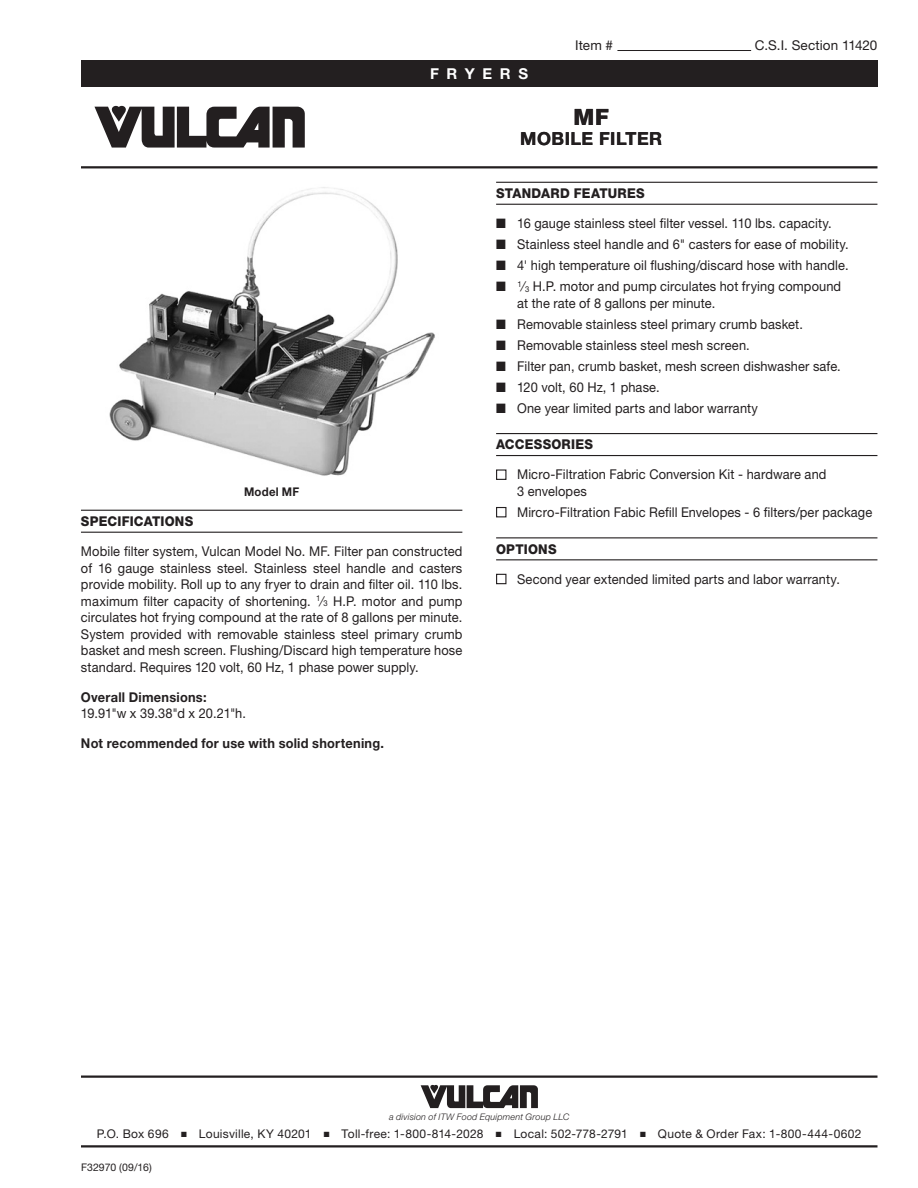
<style>
.page{position:relative;width:918px;height:1188px;background:#fff}
.page>*{position:absolute;margin:0;border:0;box-sizing:border-box;transform-origin:0 0}
.t1{font:800 22.5px "Helvetica Neue LT Std";color:#231f20}
.Title_Sub_1{font:700 18px "Helvetica Neue LT Std";letter-spacing:.03em;color:#231f20}
.t2{font:700 15px "Helvetica Neue LT Std";letter-spacing:.51em;color:#fff}
.Body_1_Align-Justify{font:13.5px/16.5px "Helvetica Neue LT Std";letter-spacing:.01em;color:#231f20;scale:.95 1}
.Sub_Head_1{font:800 13.5px "Helvetica Neue LT Std";letter-spacing:.015em;color:#231f20;scale:.95 1}
.Body_2_Align-Left{font:13.5px/16.5px "Helvetica Neue LT Std";letter-spacing:-.015em;color:#231f20;scale:.95 1}
.Body_1_Align-Justify-2{font:700 13.5px "Helvetica Neue LT Std";letter-spacing:.02em;color:#231f20;scale:.95 1}
.Body_1_Align-Justify-3{font:13.5px "Helvetica Neue LT Std";letter-spacing:.01em;color:#231f20}
.t3{font:12px "Helvetica Neue LT Std";letter-spacing:.025em;color:#231f20}
.Note-Image{font:700 12px "Helvetica Neue LT Std";letter-spacing:.02em;color:#231f20;scale:.95 1}
.t4{font:10.5px "Helvetica Neue LT Std";letter-spacing:.005em;color:#231f20}
.t5{font:italic 300 9px "Helvetica Neue LT Std";letter-spacing:.02em;color:#231f20}
.s1{font-size:8.1px}
.s2{font-weight:700}
</style>
<div class="page">
<hr style="left:617px;top:50px;width:134px;height:1px;background:#231f20">
<div style="left:81px;top:60px;width:796px;height:27px;background:#231f20"></div>
<hr style="left:81px;top:1076px;width:797px;height:2px;background:#231f20">
<hr style="left:81px;top:1145px;width:797px;height:3px;background:#231f20">
<svg style="left:94px;top:106px;width:211px;height:42px"></svg>
<hr style="left:81px;top:166px;width:797px;height:2px;background:#231f20">
<svg style="left:421px;top:1085px;width:117px;height:23px"></svg>
<hr style="left:81px;top:510px;width:381px;height:1px;background:#231f20">
<hr style="left:81px;top:532px;width:381px;height:1px;background:#231f20">
<hr style="left:496px;top:182px;width:381px;height:1px;background:#231f20">
<hr style="left:496px;top:204px;width:381px;height:1px;background:#231f20">
<hr style="left:496px;top:433px;width:381px;height:1px;background:#231f20">
<hr style="left:496px;top:455px;width:381px;height:1px;background:#231f20">
<hr style="left:496px;top:537px;width:381px;height:1px;background:#231f20">
<hr style="left:496px;top:559px;width:381px;height:1px;background:#231f20">
<div style="left:496px;top:469px;width:10px;height:11px;border:1px solid #231f20"></div>
<div style="left:496px;top:507px;width:10px;height:10px;border:1px solid #231f20"></div>
<div style="left:496px;top:574px;width:10px;height:10px;border:1px solid #231f20"></div>
<img style="left:109px;top:187px;width:326px;height:289px">
<p class="t2" style="left:430px;top:64px;width:99px">FRYERS</p>
<p class="Body_1_Align-Justify-3" style="left:575px;top:37px;width:39px">Item #</p>
<p class="Body_1_Align-Justify-3" style="left:755px;top:37px;width:124px">C.S.I. Section 11420</p>
<p class="Note-Image" style="left:244px;top:484px;width:60px">Model MF</p>
<p class="Sub_Head_1" style="left:81px;top:513px;width:120px">SPECIFICATIONS</p>
<p class="Body_1_Align-Justify" style="left:81px;top:543px;width:403px;text-align:justify">Mobile filter system, Vulcan Model No. MF. Filter pan constructed of 16 gauge stainless steel. Stainless steel handle and casters provide mobility. Roll up to any fryer to drain and filter oil. 110 lbs. maximum filter capacity of shortening. <sup>1</sup>⁄<span class="s1">3</span> H.P. motor and pump circulates hot frying compound at the rate of 8 gallons per minute.<br>System provided with removable stainless steel primary crumb basket and mesh screen. Flushing/Discard high temperature hose standard. Requires 120 volt, 60 Hz, 1 phase power supply.</p>
<p class="Body_2_Align-Left" style="left:81px;top:688px;width:175px"><span class="s2">Overall Dimensions:<br></span>19.91"w x 39.38"d x 20.21"h.</p>
<p class="Body_1_Align-Justify-2" style="left:81px;top:735px;width:320px">Not recommended for use with solid shortening.</p>
<p class="t1" style="left:574px;top:104px;width:37px">MF</p>
<p class="Title_Sub_1" style="left:520px;top:127px;width:144px">MOBILE FILTER</p>
<p class="Sub_Head_1" style="left:496px;top:185px;width:158px">STANDARD FEATURES</p>
<p class="Body_1_Align-Justify" style="left:496px;top:215px;width:355px">■ 16 gauge stainless steel filter vessel. 110 lbs. capacity.</p>
<p class="Body_1_Align-Justify" style="left:496px;top:236px;width:373px">■ Stainless steel handle and 6" casters for ease of mobility.</p>
<p class="Body_1_Align-Justify" style="left:496px;top:257px;width:372px">■ 4' high temperature oil flushing/discard hose with handle.</p>
<p class="Body_1_Align-Justify" style="left:517px;top:278px;width:343px;text-indent:-21px">■ <sup>1</sup>⁄<span class="s1">3</span> H.P. motor and pump circulates hot frying compound at the rate of 8 gallons per minute.</p>
<p class="Body_1_Align-Justify" style="left:496px;top:315px;width:325px">■ Removable stainless steel primary crumb basket.</p>
<p class="Body_1_Align-Justify" style="left:496px;top:336px;width:268px">■ Removable stainless steel mesh screen.</p>
<p class="Body_1_Align-Justify" style="left:496px;top:357px;width:364px">■ Filter pan, crumb basket, mesh screen dishwasher safe.</p>
<p class="Body_1_Align-Justify" style="left:496px;top:378px;width:174px">■ 120 volt, 60 Hz, 1 phase.</p>
<p class="Body_1_Align-Justify" style="left:496px;top:399px;width:277px">■ One year limited parts and labor warranty</p>
<p class="Sub_Head_1" style="left:496px;top:437px;width:104px">ACCESSORIES</p>
<p class="Body_1_Align-Justify" style="left:517px;top:466px;width:327px">Micro-Filtration Fabric Conversion Kit - hardware and<br>3 envelopes</p>
<p class="Body_1_Align-Justify" style="left:517px;top:504px;width:375px">Mircro-Filtration Fabic Refill Envelopes - 6 filters/per package</p>
<p class="Sub_Head_1" style="left:496px;top:541px;width:65px">OPTIONS</p>
<p class="Body_1_Align-Justify" style="left:517px;top:570px;width:341px">Second year extended limited parts and labor warranty.</p>
<p class="t5" style="left:389px;top:1111px;width:182px">a division of ITW Food Equipment Group LLC</p>
<p class="t3" style="left:97px;top:1127px;width:766px">P.O. Box 696 ■ Louisville, KY 40201 ■ Toll-free: 1-800-814-2028 ■ Local: 502-778-2791 ■ Quote &amp; Order Fax: 1-800-444-0602</p>
<p class="t4" style="left:81px;top:1161px;width:72px">F32970 (09/16)</p>
</div>
